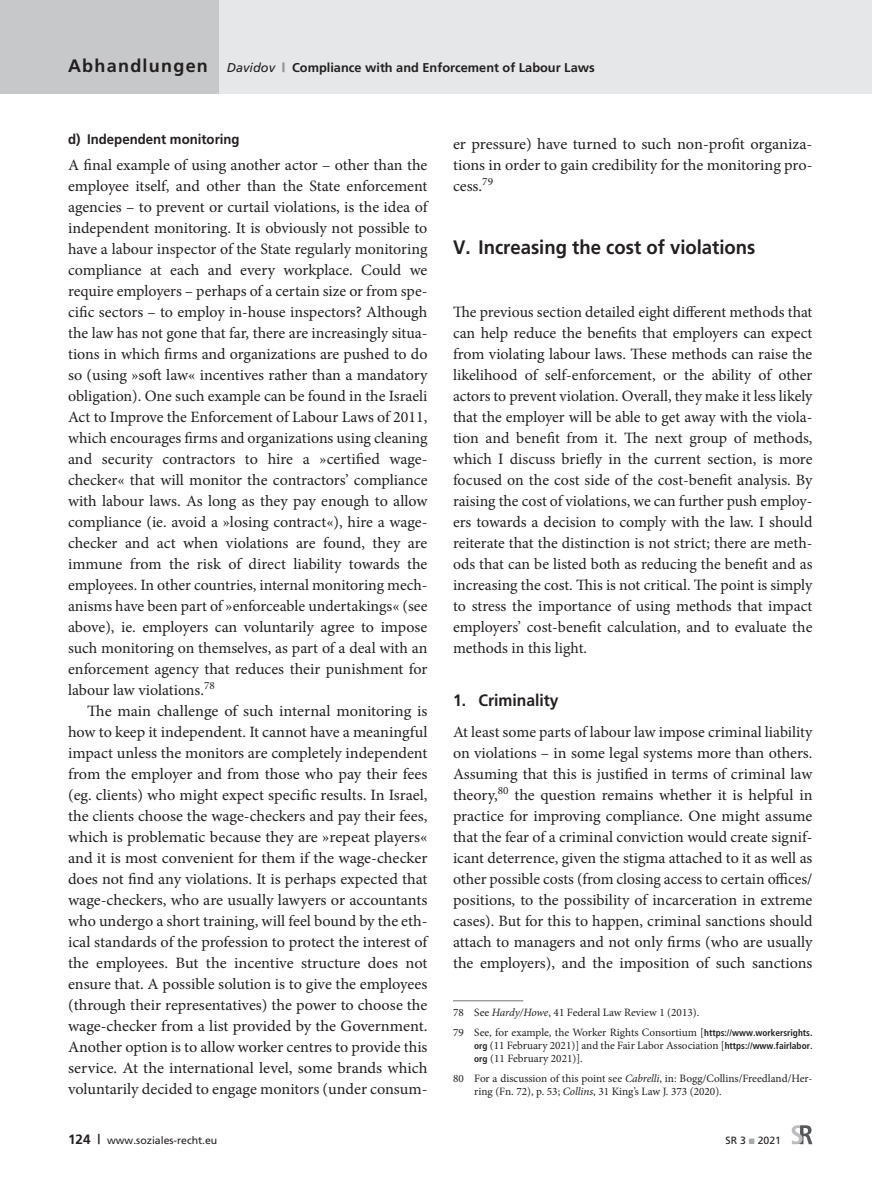
<style>
.page{position:relative;width:872px;height:1191px;background:#fff}
.page>*{position:absolute;margin:0;border:0;box-sizing:border-box;transform-origin:0 0}
.t1{font:700 19.5px "Frutiger";color:#231f20;scale:.95 1}
.t2{font:700 18px "Frutiger";letter-spacing:.07em;color:#231f20}
.t3{font:700 16.5px "Frutiger";color:#231f20;scale:.95 1}
.GS{font:15.75px/21px "Minion Pro";color:#231f20;text-align:justify}
.GS_Folge{font:15.75px/21px "Minion Pro";letter-spacing:-.005em;color:#231f20;text-align:justify;scale:1.04 1}
.GS_Abstand_davor{font:15.75px/21px "Minion Pro";letter-spacing:-.005em;color:#231f20;text-align:justify}
.t4{font:700 13.8px "Frutiger";color:#231f20;scale:.95 1}
.t5{font:700 12.75px "Frutiger";color:#231f20}
.FN_Standard{font:11.25px/13.2px "Minion Pro";color:#231f20;text-align:justify}
.FN_Linie{font:11.25px "Minion Pro";color:#231f20}
.t6{font:10.5px "Frutiger";color:#231f20}
.s1{font-weight:400;font-style:italic}
.s2{font-weight:900;color:#939598}
.s3{font-style:italic}
.s4{font-family:"Frutiger";font-weight:700;font-stretch:condensed;font-size:9.3px}
.s5{font-weight:700;font-size:13.5px}
.s6{color:#a8a9ad}
</style>
<div class="page">
<div style="left:0;top:0;width:872px;height:94px;background:#e6e7e9"></div>
<div style="left:0;top:0;width:219px;height:94px;background:#c7c8ca"></div>
<svg style="left:791px;top:1125px;width:21px;height:19px"></svg>
<hr style="left:453px;top:1000px;width:70px;height:1px;background:#808285">
<p class="t2" style="left:68px;top:55px;width:141px">Abhandlungen</p>
<p class="t5" style="left:227px;top:60px;width:369px"><span class="s1">Davidov</span> <span class="s2">|</span> Compliance with and Enforcement of Labour Laws</p>
<p class="t4" style="left:68px;top:131px;width:182px">d) Independent monitoring</p>
<p class="GS" style="left:68px;top:154px;width:361px">A final example of using another actor – other than the employee itself, and other than the State enforcement agencies – to prevent or curtail violations, is the idea of independent monitoring. It is obviously not possible to have a labour inspector of the State regularly monitoring compliance at each and every workplace. Could we require employers – perhaps of a certain size or from spe&shy;cific sectors – to employ in-house inspectors? Although the law has not gone that far, there are increasingly situa&shy;tions in which firms and organizations are pushed to do so (using »soft law« incentives rather than a mandatory obligation). One such example can be found in the Israeli Act to Improve the Enforcement of Labour Laws of 2011, which encourages firms and organizations using cleaning and security contractors to hire a »certified wage&shy;checker« that will monitor the contractors’ compliance with labour laws. As long as they pay enough to allow compliance (ie. avoid a »losing contract«), hire a wage&shy;checker and act when violations are found, they are immune from the risk of direct liability towards the employees. In other countries, internal monitoring mech&shy;anisms have been part of »enforceable undertakings« (see above), ie. employers can voluntarily agree to impose such monitoring on themselves, as part of a deal with an enforcement agency that reduces their punishment for labour law violations.<sup>78</sup></p>
<p class="GS_Folge" style="left:68px;top:700px;width:347px;text-indent:19px">The main challenge of such internal monitoring is how to keep it independent. It cannot have a meaningful impact unless the monitors are completely independent from the employer and from those who pay their fees (eg. clients) who might expect specific results. In Israel, the clients choose the wage-checkers and pay their fees, which is problematic because they are »repeat players« and it is most convenient for them if the wage-checker does not find any violations. It is perhaps expected that wage-checkers, who are usually lawyers or accountants who undergo a short training, will feel bound by the eth&shy;ical standards of the profession to protect the interest of the employees. But the incentive structure does not ensure that. A possible solution is to give the employees (through their representatives) the power to choose the wage-checker from a list provided by the Government.<br>Another option is to allow worker centres to provide this service. At the international level, some brands which voluntarily decided to engage monitors (under consum-</p>
<p class="GS_Folge" style="left:453px;top:133px;width:347px">er pressure) have turned to such non-profit organiza&shy;tions in order to gain credibility for the monitoring pro&shy;cess.<sup>79</sup></p>
<p class="t1" style="left:453px;top:236px;width:320px">V. Increasing the cost of violations</p>
<p class="GS" style="left:453px;top:301px;width:361px">The previous section detailed eight different methods that can help reduce the benefits that employers can expect from violating labour laws. These methods can raise the likelihood of self-enforcement, or the ability of other actors to prevent violation. Overall, they make it less likely that the employer will be able to get away with the viola&shy;tion and benefit from it. The next group of methods, which I discuss briefly in the current section, is more focused on the cost side of the cost-benefit analysis. By raising the cost of violations, we can further push employ&shy;ers towards a decision to comply with the law. I should reiterate that the distinction is not strict; there are meth&shy;ods that can be listed both as reducing the benefit and as increasing the cost. This is not critical. The point is simply to stress the importance of using methods that impact employers’ cost-benefit calculation, and to evaluate the methods in this light.</p>
<p class="t3" style="left:453px;top:690px;width:113px">1. Criminality</p>
<p class="GS_Abstand_davor" style="left:453px;top:721px;width:361px">At least some parts of labour law impose criminal liability on violations – in some legal systems more than others.<br>Assuming that this is justified in terms of criminal law theory,<sup>80</sup> the question remains whether it is helpful in practice for improving compliance. One might assume that the fear of a criminal conviction would create signif&shy;icant deterrence, given the stigma attached to it as well as other possible costs (from closing access to certain offices/ positions, to the possibility of incarceration in extreme cases). But for this to happen, criminal sanctions should attach to managers and not only firms (who are usually the employers), and the imposition of such sanctions</p>
<p class="FN_Linie" style="left:453px;top:1005px;width:248px">78 See <span class="s3">Hardy/Howe</span>, 41 Federal Law Review 1 (2013).</p>
<p class="FN_Standard" style="left:474px;top:1025px;width:340px;text-indent:-21px">79 See, for example, the Worker Rights Consortium [<span class="s4">https://www.workersrights. org</span> (11 February 2021)] and the Fair Labor Association [<span class="s4">https://www.fairlabor. org</span> (11 February 2021)].</p>
<p class="FN_Standard" style="left:474px;top:1071px;width:340px;text-indent:-21px">80 For a discussion of this point see <span class="s3">Cabrelli</span>, in: Bogg/Collins/Freedland/Her&shy;ring (Fn. 72), p. 53; <span class="s3">Collins</span>, 31 King’s Law J. 373 (2020).</p>
<p class="t6" style="left:68px;top:1134px;width:151px"><span class="s5">124 |</span> www.soziales-recht.eu</p>
<p class="t6" style="left:725px;top:1134px;width:57px">SR 3 <span class="s6">■</span> 2021</p>
</div>
